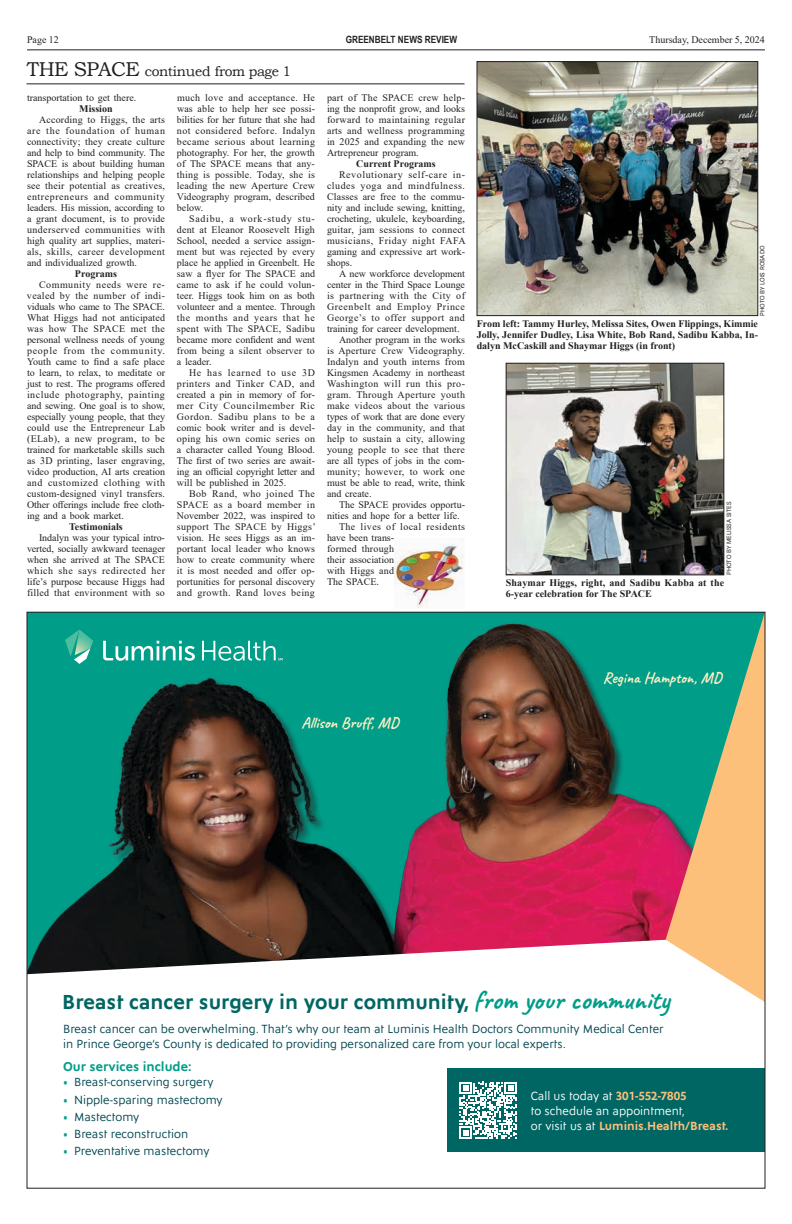
<style>
.page{position:relative;width:792px;height:1224px;background:#fff}
.page>*{position:absolute;margin:0;border:0;box-sizing:border-box;transform-origin:0 0}
.t1{font:700 20.6px "Ysans Std";color:#006663}
.t2{font:700 16px "Caveat";color:#fff0c2}
.t3{font:13.9px "Bookman Old Style";letter-spacing:-.03em;color:#231f20}
.t4{font:700 13px "Ysans Std";color:#009d89}
.t5{font:12px/15px "Ysans Std";color:#004751}
.t6{font:12px/15px "Ysans Std";color:#fff}
.t7{font:10px/11px "Times New Roman";color:#231f20;text-align:justify}
.t8{font:700 10px/11px "Times New Roman";color:#231f20;text-align:justify}
.t9{font:10px "Times New Roman";letter-spacing:.03em;color:#231f20}
.t10{font:10px "Times New Roman";letter-spacing:.02em;color:#231f20}
.t11{font:10px "Times New Roman";letter-spacing:.045em;color:#231f20}
.t12{font:10px "Times New Roman";letter-spacing:.04em;color:#231f20}
.t13{font:10px "Times New Roman";letter-spacing:.035em;color:#231f20}
.t14{font:10px "Times New Roman";letter-spacing:.05em;color:#231f20}
.t15{font:700 10px "Arial Narrow";color:#231f20}
.t16{font:6px "Adelle Sans";color:#231f20}
.s1{font-size:20px}
.s2{font-family:"Caveat";font-size:27.5px;color:#009d89}
.s3{color:#009d89}
.s4{font-weight:700;color:#fdc07b}
</style>
<div class="page">
<hr style="left:27px;top:49px;width:738px;height:1px;background:#231f20">
<hr style="left:26px;top:83px;width:438px;height:1px;background:#231f20">
<img style="left:28px;top:614px;width:638px;height:320px">
<svg style="left:28px;top:934px;width:638px;height:41px"></svg>
<svg style="left:666px;top:614px;width:98px;height:388px;background:#9cb089"></svg>
<div style="left:447px;top:1068px;width:318px;height:84px;background:#006663"></div>
<svg style="left:65px;top:630px;width:218px;height:34px;background:#2aad9b"></svg>
<svg style="left:460px;top:1082px;width:57px;height:57px"></svg>
<img style="left:479px;top:63px;width:277px;height:251px">
<div style="left:477px;top:61px;width:281px;height:255px;border:1px solid #231f20"></div>
<img style="left:508px;top:365px;width:214px;height:208px">
<div style="left:506px;top:363px;width:218px;height:212px;border:1px solid #231f20"></div>
<img style="left:394px;top:538px;width:70px;height:70px">
<p class="t7" style="left:27px;top:34px;width:33px">Page 12</p>
<p class="t15" style="left:346px;top:32px;width:113px">GREENBELT NEWS REVIEW</p>
<p class="t7" style="left:649px;top:34px;width:117px">Thursday, December 5, 2024</p>
<h3 class="t3" style="left:27px;top:62px;width:266px"><span class="s1">THE SPACE</span> continued from page 1</h3>
<p class="t7" style="left:27px;top:91px;width:111px">transportation to get there.</p>
<p class="t8" style="left:79px;top:102px;width:35px">Mission</p>
<p class="t7" style="left:27px;top:113px;width:140px;text-indent:12px">According to Higgs, the arts are the foundation of human connectivity; they create culture and help to bind community. The SPACE is about building human relationships and helping people see their potential as creatives, entrepreneurs and community leaders. His mission, according to a grant document, is to provide underserved communities with high quality art supplies, materi&shy;als, skills, career development and individualized growth.</p>
<p class="t8" style="left:75px;top:267px;width:44px">Programs</p>
<p class="t7" style="left:27px;top:278px;width:140px;text-indent:12px">Community needs were re&shy;vealed by the number of indi&shy;viduals who came to The SPACE.<br>What Higgs had not anticipated was how The SPACE met the personal wellness needs of young people from the community.<br>Youth came to find a safe place to learn, to relax, to meditate or just to rest. The programs offered include photography, painting and sewing. One goal is to show, especially young people, that they could use the Entrepreneur Lab (ELab), a new program, to be trained for marketable skills such as 3D printing, laser engraving, video production, AI arts creation and customized clothing with custom-designed vinyl transfers.<br>Other offerings include free cloth&shy;ing and a book market.</p>
<p class="t8" style="left:69px;top:520px;width:55px">Testimonials</p>
<p class="t7" style="left:27px;top:531px;width:140px;text-indent:12px">Indalyn was your typical intro&shy;verted, socially awkward teenager when she arrived at The SPACE which she says redirected her life’s purpose because Higgs had filled that environment with so</p>
<p class="t7" style="left:177px;top:91px;width:140px">much love and acceptance. He was able to help her see possi&shy;bilities for her future that she had not considered before. Indalyn became serious about learning photography. For her, the growth of The SPACE means that any&shy;thing is possible. Today, she is leading the new Aperture Crew Videography program, described below.</p>
<p class="t7" style="left:177px;top:212px;width:140px;text-indent:12px">Sadibu, a work-study stu&shy;dent at Eleanor Roosevelt High School, needed a service assign&shy;ment but was rejected by every place he applied in Greenbelt. He saw a flyer for The SPACE and came to ask if he could volun&shy;teer. Higgs took him on as both volunteer and a mentee. Through the months and years that he spent with The SPACE, Sadibu became more confident and went from being a silent observer to a leader.</p>
<p class="t7" style="left:177px;top:366px;width:140px;text-indent:12px">He has learned to use 3D printers and Tinker CAD, and created a pin in memory of for&shy;mer City Councilmember Ric Gordon. Sadibu plans to be a comic book writer and is devel&shy;oping his own comic series on a character called Young Blood.<br>The first of two series are await&shy;ing an official copyright letter and will be published in 2025.</p>
<p class="t7" style="left:177px;top:487px;width:140px;text-indent:12px">Bob Rand, who joined The SPACE as a board member in November 2022, was inspired to support The SPACE by Higgs’ vision. He sees Higgs as an im&shy;portant local leader who knows how to create community where it is most needed and offer op&shy;portunities for personal discovery and growth. Rand loves being</p>
<p class="t7" style="left:327px;top:91px;width:140px">part of The SPACE crew help&shy;ing the nonprofit grow, and looks forward to maintaining regular arts and wellness programming in 2025 and expanding the new Artrepreneur program.</p>
<p class="t8" style="left:356px;top:157px;width:81px">Current Programs</p>
<p class="t7" style="left:327px;top:168px;width:140px;text-indent:12px">Revolutionary self-care in&shy;cludes yoga and mindfulness.<br>Classes are free to the commu&shy;nity and include sewing, knitting, crocheting, ukulele, keyboarding, guitar, jam sessions to connect musicians, Friday night FAFA gaming and expressive art work&shy;shops.</p>
<p class="t7" style="left:339px;top:267px;width:127px">A new workforce development</p>
<p class="t7" style="left:327px;top:278px;width:140px">center in the Third Space Lounge</p>
<p class="t12" style="left:327px;top:288px;width:140px">is partnering with the City of</p>
<p class="t14" style="left:327px;top:299px;width:140px">Greenbelt and Employ Prince</p>
<p class="t11" style="left:327px;top:310px;width:139px">George’s to offer support and</p>
<p class="t7" style="left:327px;top:322px;width:134px">training for career development.</p>
<p class="t7" style="left:339px;top:333px;width:127px">Another program in the works</p>
<p class="t9" style="left:327px;top:343px;width:139px">is Aperture Crew Videography.</p>
<p class="t10" style="left:327px;top:354px;width:139px">Indalyn and youth interns from</p>
<p class="t7" style="left:327px;top:366px;width:139px">Kingsmen Academy in northeast</p>
<p class="t11" style="left:327px;top:376px;width:139px">Washington will run this pro-</p>
<p class="t13" style="left:327px;top:387px;width:140px">gram. Through Aperture youth</p>
<p class="t9" style="left:327px;top:398px;width:140px">make videos about the various</p>
<p class="t7" style="left:327px;top:410px;width:140px">types of work that are done every</p>
<p class="t7" style="left:327px;top:421px;width:140px">day in the community, and that</p>
<p class="t10" style="left:327px;top:431px;width:140px">help to sustain a city, allowing</p>
<p class="t9" style="left:327px;top:442px;width:140px">young people to see that there</p>
<p class="t7" style="left:327px;top:454px;width:139px">are all types of jobs in the com-</p>
<p class="t13" style="left:327px;top:464px;width:140px">munity; however, to work one</p>
<p class="t7" style="left:327px;top:476px;width:140px">must be able to read, write, think</p>
<p class="t7" style="left:327px;top:487px;width:46px">and create.</p>
<p class="t7" style="left:339px;top:498px;width:127px">The SPACE provides opportu-</p>
<p class="t7" style="left:327px;top:509px;width:134px">nities and hope for a better life.</p>
<p class="t12" style="left:339px;top:519px;width:127px">The lives of local residents</p>
<p class="t7" style="left:327px;top:531px;width:69px">have been trans-</p>
<p class="t10" style="left:327px;top:541px;width:69px">formed through</p>
<p class="t7" style="left:327px;top:553px;width:69px">their association</p>
<p class="t7" style="left:327px;top:564px;width:69px">with Higgs and</p>
<p class="t7" style="left:327px;top:575px;width:54px">The SPACE.</p>
<p class="t16" style="left:758px;top:316px;width:72px;rotate:-90deg">PHOTO BY LOIS ROSADO</p>
<p class="t8" style="left:477px;top:318px;width:283px">From left: Tammy Hurley, Melissa Sites, Owen Flippings, Kimmie Jolly, Jennifer Dudley, Lisa White, Bob Rand, Sadibu Kabba, In&shy;dalyn McCaskill and Shaymar Higgs (in front)</p>
<p class="t16" style="left:725px;top:575px;width:75px;rotate:-90deg">PHOTO BY MELISSA SITES</p>
<p class="t8" style="left:506px;top:577px;width:220px">Shaymar Higgs, right, and Sadibu Kabba at the<br>6-year celebration for The SPACE</p>
<h2 class="t2" style="left:302px;top:712px;width:99px">Allison Bruff, MD</h2>
<h2 class="t2" style="left:603px;top:668px;width:120px">Regina Hampton, MD</h2>
<h1 class="t1" style="left:62px;top:991px;width:609px">Breast cancer surgery in your community, <span class="s2">from your community</span></h1>
<p class="t5" style="left:63px;top:1022px;width:602px">Breast cancer can be overwhelming. That’s why our team at Luminis Health Doctors Community Medical Center in Prince George’s County is dedicated to providing personalized care from your local experts.</p>
<h3 class="t4" style="left:63px;top:1060px;width:130px">Our services include:</h3>
<p class="t5" style="left:63px;top:1075px;width:152px"><span class="s3">•</span> Breast-conserving surgery</p>
<p class="t5" style="left:63px;top:1092px;width:161px"><span class="s3">•</span> Nipple-sparing mastectomy</p>
<p class="t5" style="left:63px;top:1110px;width:78px"><span class="s3">•</span> Mastectomy</p>
<p class="t5" style="left:63px;top:1127px;width:127px"><span class="s3">•</span> Breast reconstruction</p>
<p class="t5" style="left:63px;top:1144px;width:148px"><span class="s3">•</span> Preventative mastectomy</p>
<p class="t6" style="left:531px;top:1089px;width:199px">Call us today at <span class="s4">301-552-7805<br></span>to schedule an appointment,<br>or visit us at <span class="s4">Luminis.Health/Breast.</span></p>
</div>
